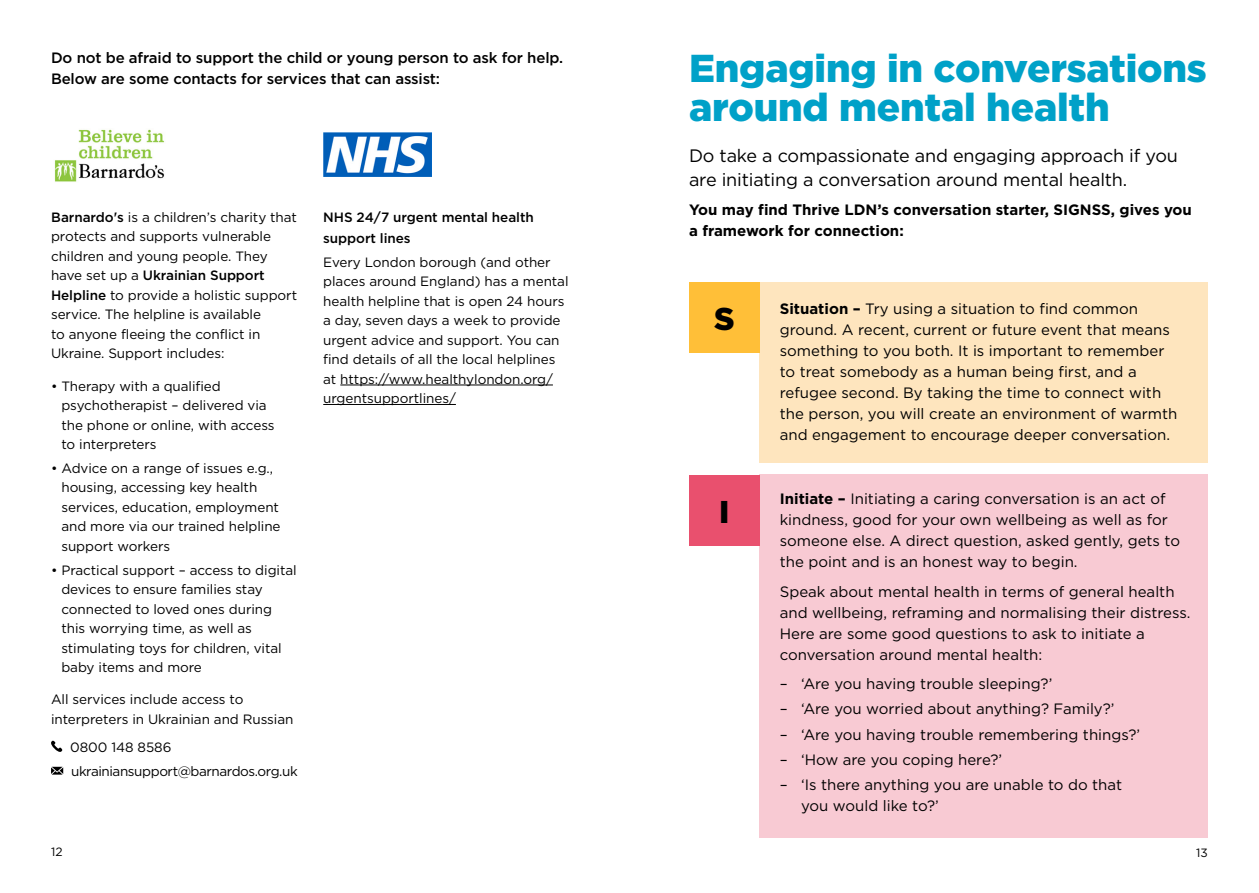
<style>
.page{position:relative;width:1259px;height:893px;background:#fff}
.page>*{position:absolute;margin:0;border:0;box-sizing:border-box;transform-origin:0 0}
.t1{font:900 38.85px/38.8px "Gotham";letter-spacing:-.005em;color:#00a1c8}
.t2{font:900 31.5px "Gotham";color:#000}
.t3{font:18px/24px "Gotham";letter-spacing:-.01em;color:#000}
.t4{font:15px/21px "Gotham";color:#000}
.t5{font:500 15px/21px "Gotham";letter-spacing:-.01em;color:#000}
.t6{font:700 15px/21px "Gotham";color:#000}
.t7{font:13.5px/19.5px "Gotham";letter-spacing:-.005em;color:#000}
.t8{font:13.5px/23.7px "Gotham";letter-spacing:-.03em;color:#000}
.t9{font:500 13.5px/21px "Gotham";letter-spacing:-.005em;color:#000}
.t10{font:12px "Gotham";color:#000}
.s1{font-weight:500}
.s2{font-weight:700}
</style>
<div class="page">
<div style="left:760px;top:282px;width:448px;height:180px;background:#fee5be"></div>
<div style="left:760px;top:475px;width:448px;height:363px;background:#f8cad3"></div>
<div style="left:689px;top:282px;width:71px;height:71px;background:#ffbf38"></div>
<div style="left:689px;top:475px;width:71px;height:70px;background:#e9506e"></div>
<img style="left:54px;top:129px;width:111px;height:53px">
<svg style="left:51px;top:741px;width:11px;height:11px"></svg>
<svg style="left:51px;top:767px;width:12px;height:8px"></svg>
<hr style="left:340px;top:385px;width:213px;height:1px;background:#000">
<hr style="left:323px;top:404px;width:133px;height:1px;background:#000">
<img style="left:323px;top:133px;width:109px;height:44px">
<p class="t5" style="left:51px;top:47px;width:514px">Do not be afraid to support the child or young person to ask for help.<br>Below are some contacts for services that can assist:</p>
<p class="t7" style="left:51px;top:207px;width:248px"><span class="s1">Barnardo's</span> is a children’s charity that protects and supports vulnerable children and young people. They have set up a <span class="s1">Ukrainian Support Helpline</span> to provide a holistic support service. The helpline is available<br>to anyone fleeing the conflict in Ukraine. Support includes:</p>
<p class="t7" style="left:61px;top:376px;width:215px;text-indent:-10px">• Therapy with a qualified psychotherapist – delivered via the phone or online, with access to interpreters</p>
<p class="t7" style="left:61px;top:458px;width:221px;text-indent:-10px">• Advice on a range of issues e.g., housing, accessing key health services, education, employment and more via our trained helpline support workers</p>
<p class="t7" style="left:61px;top:560px;width:237px;text-indent:-10px">• Practical support – access to digital devices to ensure families stay connected to loved ones during this worrying time, as well as stimulating toys for children, vital baby items and more</p>
<p class="t7" style="left:51px;top:689px;width:244px">All services include access to interpreters in Ukrainian and Russian</p>
<p class="t8" style="left:70px;top:735px;width:229px">0800 148 8586 ukrainiansupport@barnardos.org.uk</p>
<p class="t9" style="left:323px;top:206px;width:212px">NHS 24/7 urgent mental health support lines</p>
<p class="t7" style="left:323px;top:252px;width:247px">Every London borough (and other places around England) has a mental health helpline that is open 24 hours a day, seven days a week to provide urgent advice and support. You can find details of all the local helplines at https://www.healthylondon.org/ urgentsupportlines/</p>
<h1 class="t1" style="left:689px;top:48px;width:519px">Engaging in conversations around mental health</h1>
<h3 class="t3" style="left:689px;top:143px;width:490px">Do take a compassionate and engaging approach if you are initiating a conversation around mental health.</h3>
<p class="t6" style="left:689px;top:199px;width:504px">You may find Thrive LDN’s conversation starter, SIGNSS, gives you a framework for connection:</p>
<h2 class="t2" style="left:714px;top:301px;width:22px">S</h2>
<h2 class="t2" style="left:719px;top:493px;width:12px">I</h2>
<p class="t4" style="left:780px;top:298px;width:399px"><span class="s2">Situation –</span> Try using a situation to find common ground. A recent, current or future event that means something to you both. It is important to remember to treat somebody as a human being first, and a refugee second. By taking the time to connect with the person, you will create an environment of warmth and engagement to encourage deeper conversation.</p>
<p class="t4" style="left:780px;top:488px;width:402px"><span class="s2">Initiate –</span> Initiating a caring conversation is an act of kindness, good for your own wellbeing as well as for someone else. A direct question, asked gently, gets to the point and is an honest way to begin.</p>
<p class="t4" style="left:780px;top:581px;width:412px">Speak about mental health in terms of general health and wellbeing, reframing and normalising their distress.<br>Here are some good questions to ask to initiate a conversation around mental health:</p>
<p class="t4" style="left:780px;top:673px;width:274px">– ‘Are you having trouble sleeping?’</p>
<p class="t4" style="left:780px;top:698px;width:336px">– ‘Are you worried about anything? Family?’</p>
<p class="t4" style="left:780px;top:724px;width:362px">– ‘Are you having trouble remembering things?’</p>
<p class="t4" style="left:780px;top:749px;width:224px">– ‘How are you coping here?’</p>
<p class="t4" style="left:801px;top:774px;width:323px;text-indent:-21px">– ‘Is there anything you are unable to do that you would like to?’</p>
<p class="t10" style="left:51px;top:844px;width:13px">12</p>
<p class="t10" style="left:1196px;top:845px;width:13px">13</p>
</div>
